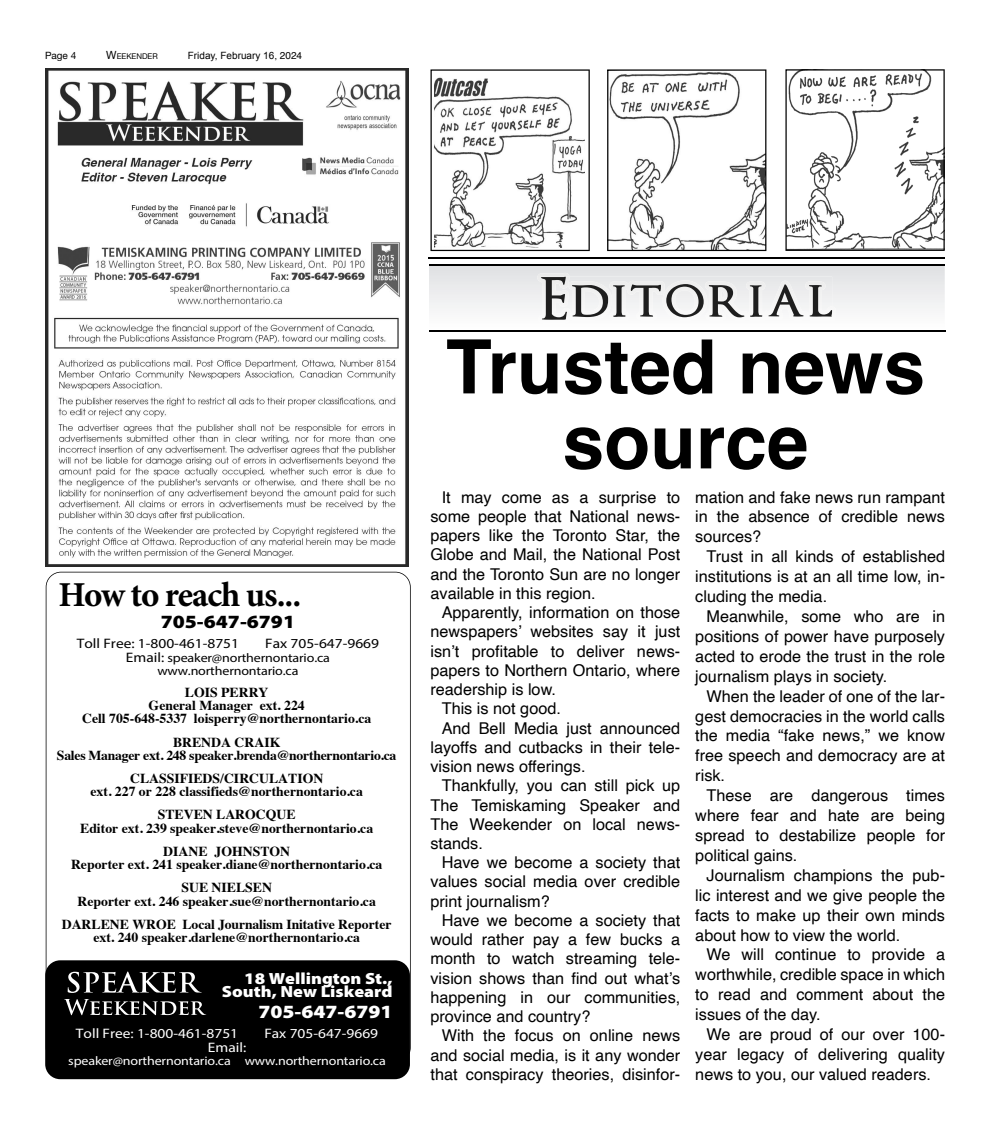
<style>
.page{position:relative;width:990px;height:1125px;background:#fff}
.page>*{position:absolute;margin:0;border:0;box-sizing:border-box;transform-origin:0 0}
.t1{font:700 75px/75px "Helvetica";color:#000;text-align:center}
.t2{font:700 35px "Minion Pro";letter-spacing:-.03em;color:#000}
.t3{font:900 18.75px "Myriad Pro";color:#000;scale:1.12 1}
.t4{font:900 18.75px "Myriad Pro";color:#fff;scale:1.12 1}
.t5{font:16.25px/19.9px "Helvetica";color:#000;text-align:justify}
.t6{font:900 16.25px/13.8px "Myriad Pro";color:#fff;text-align:right;scale:1.12 1}
.t7{font:700 13.75px/13.2px "Times";color:#000;text-align:center}
.t8{font:700 13.75px/13.2px "Times";letter-spacing:-.02em;color:#000;text-align:center}
.t9{font:13.75px "Myriad Pro";color:#fff;scale:1.12 1}
.t10{font:13.75px "Myriad Pro";color:#000;scale:1.12 1}
.t11{font:12.5px/13.8px "Myriad Pro";letter-spacing:-.01em;color:#000;text-align:center;scale:1.12 1}
.t12{font:12.5px "Myriad Pro";letter-spacing:-.01em;color:#fff;scale:1.12 1}
.t13{font:10px "Arial";color:#000}
.t14{font:10px "Helvetica Neue";color:#000}
.t15{font:7.88px "Helvetica Neue";color:#000}
.s1{font-size:11.25px}
.s2{font-family:"Helvetica"}
.s3{font-size:13.75px}
</style>
<div class="page">
<img style="left:537px;top:273px;width:299px;height:50px">
<img style="left:612px;top:277px;width:13px;height:43px">
<img style="left:541px;top:277px;width:71px;height:43px">
<hr style="left:429px;top:330px;width:516px;height:2px;background:#000">
<hr style="left:429px;top:265px;width:516px;height:1px;background:#000">
<img style="left:45px;top:69px;width:364px;height:497px">
<hr style="left:428px;top:258px;width:517px;height:1px;background:#000">
<svg style="left:431px;top:69px;width:159px;height:182px"></svg>
<svg style="left:607px;top:69px;width:159px;height:182px"></svg>
<svg style="left:785px;top:69px;width:160px;height:182px"></svg>
<img style="left:435px;top:72px;width:150px;height:175px">
<svg style="left:46px;top:572px;width:365px;height:480px"></svg>
<div style="left:45px;top:960px;width:365px;height:119px;background:#000;border-radius:15px"></div>
<svg style="left:64px;top:999px;width:142px;height:16px"></svg>
<svg style="left:68px;top:972px;width:134px;height:21px"></svg>
<p class="t14" style="left:45px;top:49px;width:33px">Page 4</p>
<p class="t15" style="left:106px;top:51px;width:53px"><span class="s1">W</span>EEKENDER</p>
<p class="t13" style="left:188px;top:49px;width:116px">Friday, February 16, <span class="s2">2024</span></p>
<h2 class="t2" style="left:58px;top:570px;width:244px">How to reach us...</h2>
<p class="t3" style="left:161px;top:611px;width:121px">705-647-6791</p>
<p class="t10" style="left:77px;top:635px;width:146px">Toll Free: 1-800-461-8751</p>
<p class="t10" style="left:265px;top:635px;width:103px">Fax 705-647-9669</p>
<p class="t11" style="left:126px;top:650px;width:184px"><span class="s3">Email:</span> speaker@northernontario.ca www.northernontario.ca</p>
<p class="t7" style="left:82px;top:684px;width:291px">LOIS PERRY<br>General Manager ext. 224<br>Cell 705-648-5337 loisperry@northernontario.ca</p>
<p class="t8" style="left:57px;top:734px;width:341px">BRENDA CRAIK<br>Sales Manager ext. 248 speaker.brenda@northernontario.ca</p>
<p class="t7" style="left:90px;top:770px;width:274px">CLASSIFIEDS/CIRCULATION<br>ext. 227 or 228 classifieds@northernontario.ca</p>
<p class="t7" style="left:80px;top:807px;width:295px">STEVEN LAROCQUE<br>Editor ext. 239 speaker.steve@northernontario.ca</p>
<p class="t7" style="left:71px;top:843px;width:313px">DIANE JOHNSTON<br>Reporter ext. 241 speaker.diane@northernontario.ca</p>
<p class="t7" style="left:78px;top:880px;width:300px">SUE NIELSEN<br>Reporter ext. 246 speaker.sue@northernontario.ca</p>
<p class="t7" style="left:62px;top:916px;width:331px">DARLENE WROE Local Journalism Initative Reporter ext. 240 speaker.darlene@northernontario.ca</p>
<p class="t6" style="left:222px;top:972px;width:154px">18 Wellington St.,<br>South, New Liskeard</p>
<p class="t4" style="left:258px;top:1001px;width:121px">705-647-6791</p>
<p class="t9" style="left:76px;top:1025px;width:146px">Toll Free: 1-800-461-8751</p>
<p class="t9" style="left:264px;top:1025px;width:103px">Fax 705-647-9669</p>
<p class="t9" style="left:208px;top:1039px;width:36px">Email:</p>
<p class="t12" style="left:68px;top:1054px;width:285px">speaker@northernontario.ca www.northernontario.ca</p>
<h1 class="t1" style="left:446px;top:338px;width:481px">Trusted news source</h1>
<p class="t5" style="left:431px;top:488px;width:251px;line-height:19.2px;text-indent:11px">It may come as a surprise to some people that National news&shy;papers like the Toronto Star, the Globe and Mail, the National Post and the Toronto Sun are no longer available in this region.</p>
<p class="t5" style="left:442px;top:603px;width:240px">Apparently, information on those</p>
<p class="t5" style="left:431px;top:622px;width:251px">newspapers’ websites say it just</p>
<p class="t5" style="left:431px;top:641px;width:251px">isn’t profitable to deliver news-</p>
<p class="t5" style="left:431px;top:661px;width:251px">papers to Northern Ontario, where</p>
<p class="t5" style="left:431px;top:680px;width:127px">readership is low.</p>
<p class="t5" style="left:442px;top:699px;width:121px">This is not good.</p>
<p class="t5" style="left:442px;top:718px;width:240px">And Bell Media just announced</p>
<p class="t5" style="left:431px;top:738px;width:251px">layoffs and cutbacks in their tele-</p>
<p class="t5" style="left:431px;top:757px;width:157px">vision news offerings.</p>
<p class="t5" style="left:442px;top:776px;width:240px">Thankfully, you can still pick up</p>
<p class="t5" style="left:431px;top:795px;width:251px">The Temiskaming Speaker and</p>
<p class="t5" style="left:431px;top:815px;width:251px">The Weekender on local news-</p>
<p class="t5" style="left:431px;top:834px;width:54px">stands.</p>
<p class="t5" style="left:442px;top:853px;width:240px">Have we become a society that</p>
<p class="t5" style="left:431px;top:872px;width:251px">values social media over credible</p>
<p class="t5" style="left:431px;top:892px;width:121px">print journalism?</p>
<p class="t5" style="left:442px;top:911px;width:240px">Have we become a society that</p>
<p class="t5" style="left:431px;top:930px;width:251px">would rather pay a few bucks a</p>
<p class="t5" style="left:431px;top:949px;width:251px">month to watch streaming tele-</p>
<p class="t5" style="left:431px;top:969px;width:251px">vision shows than find out what’s</p>
<p class="t5" style="left:431px;top:988px;width:251px">happening in our communities,</p>
<p class="t5" style="left:431px;top:1007px;width:161px">province and country?</p>
<p class="t5" style="left:442px;top:1026px;width:240px">With the focus on online news</p>
<p class="t5" style="left:431px;top:1046px;width:251px">and social media, is it any wonder</p>
<p class="t5" style="left:431px;top:1065px;width:251px">that conspiracy theories, disinfor-</p>
<p class="t5" style="left:695px;top:487px;width:251px">mation and fake news run rampant in the absence of credible news sources?</p>
<p class="t5" style="left:695px;top:547px;width:251px;text-indent:11px">Trust in all kinds of established institutions is at an all time low, in&shy;cluding the media.</p>
<p class="t5" style="left:695px;top:607px;width:251px;text-indent:11px">Meanwhile, some who are in positions of power have purposely acted to erode the trust in the role journalism plays in society.</p>
<p class="t5" style="left:695px;top:686px;width:251px;text-indent:11px">When the leader of one of the lar&shy;gest democracies in the world calls the media “fake news,” we know free speech and democracy are at risk.</p>
<p class="t5" style="left:695px;top:786px;width:251px;text-indent:11px">These are dangerous times where fear and hate are being spread to destabilize people for political gains.</p>
<p class="t5" style="left:695px;top:866px;width:251px;text-indent:11px">Journalism champions the pub&shy;lic interest and we give people the facts to make up their own minds about how to view the world.</p>
<p class="t5" style="left:695px;top:945px;width:251px;text-indent:11px">We will continue to provide a worthwhile, credible space in which to read and comment about the issues of the day.</p>
<p class="t5" style="left:695px;top:1025px;width:251px;text-indent:11px">We are proud of our over 100- year legacy of delivering quality news to you, our valued readers.</p>
</div>
